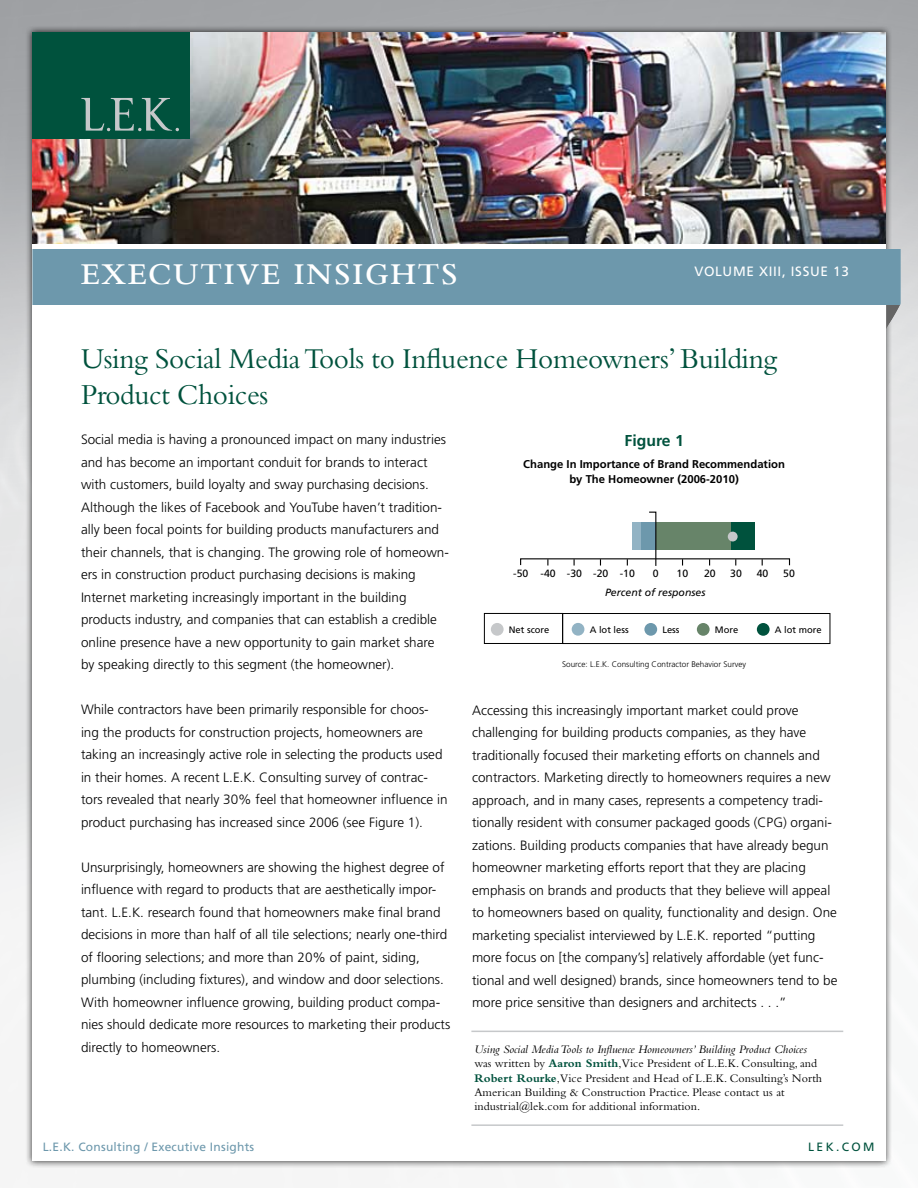
<style>
.page{position:relative;width:918px;height:1188px;background:#fff}
.page>*{position:absolute;margin:0;border:0;box-sizing:border-box;transform-origin:0 0}
.t1{font:600 31.5px "Bembo Std";letter-spacing:.06em;color:#fff}
.t2{font:30px/36px "Bembo";letter-spacing:-.01em;color:#00523d}
.t3{font:700 15.75px "Frutiger";color:#00523d}
.t4{font:300 13.5px/22.5px "Frutiger";color:#000}
.t5{font:13.5px "Frutiger";letter-spacing:.05em;color:#fff}
.t6{font:12px/14.4px "Bembo";letter-spacing:.005em;color:#000}
.t7{font:12px "Frutiger";letter-spacing:.02em;color:#6d98ac}
.t8{font:12px "Frutiger";letter-spacing:.2em;color:#00523d}
.t9{font:700 11.25px/15px "Frutiger";color:#000;text-align:center}
.t10{font:10.5px "Frutiger";color:#000}
.t11{font:italic 10.5px "Frutiger";color:#000}
.t12{font:9.3px "Frutiger";color:#000}
.t13{font:300 8.1px "Frutiger";color:#000}
.s1{font-style:italic}
.s2{font-weight:700;color:#00523d}
</style>
<div class="page">
<div style="left:25px;top:25px;width:875px;height:1150px;background:#000;opacity:.75"></div>
<div style="left:32px;top:32px;width:854px;height:1129px;background:#fff"></div>
<svg style="left:886px;top:304px;width:15px;height:25px"></svg>
<div style="left:32px;top:249px;width:869px;height:55px;background:#6d98ac"></div>
<img style="left:32px;top:32px;width:854px;height:211px">
<div style="left:32px;top:32px;width:158px;height:107px;background:#00523d"></div>
<svg style="left:81px;top:98px;width:98px;height:33px"></svg>
<hr style="left:471px;top:1031px;width:372px;height:1px;background:#c6c8ca">
<hr style="left:471px;top:1124px;width:372px;height:2px;background:#c6c8ca">
<div style="left:656px;top:522px;width:75px;height:28px;background:#678469"></div>
<div style="left:731px;top:522px;width:24px;height:28px;background:#00523d"></div>
<div style="left:641px;top:522px;width:15px;height:28px;background:#6d98ac"></div>
<div style="left:633px;top:522px;width:8px;height:28px;background:#92b3c4"></div>
<div style="left:728px;top:532px;width:10px;height:9px;background:#c6c8ca;border-radius:50%"></div>
<div style="left:484px;top:613px;width:79px;height:31px;border:1px solid #000"></div>
<div style="left:491px;top:623px;width:13px;height:13px;background:#c6c8ca;border-radius:50%"></div>
<div style="left:572px;top:623px;width:12px;height:13px;background:#92b3c4;border-radius:50%"></div>
<div style="left:644px;top:623px;width:13px;height:13px;background:#6d98ac;border-radius:50%"></div>
<div style="left:757px;top:623px;width:13px;height:13px;background:#00523d;border-radius:50%"></div>
<div style="left:562px;top:613px;width:268px;height:31px;border:1px solid #000"></div>
<div style="left:697px;top:623px;width:13px;height:13px;background:#678469;border-radius:50%"></div>
<svg style="left:648px;top:511px;width:9px;height:55px"></svg>
<h1 class="t1" style="left:81px;top:257px;width:378px">EXECUTIVE INSIGHTS</h1>
<p class="t5" style="left:694px;top:263px;width:156px">Volume XIII, Issue 13</p>
<h2 class="t2" style="left:81px;top:340px;width:698px">Using Social Media Tools to Influence Homeowners’ Building<br>Product Choices</h2>
<p class="t4" style="left:81px;top:429px;width:369px">Social media is having a pronounced impact on many industries and has become an important conduit for brands to interact with customers, build loyalty and sway purchasing decisions.<br>Although the likes of Facebook and YouTube haven’t tradition&shy;ally been focal points for building products manufacturers and their channels, that is changing. The growing role of homeown&shy;ers in construction product purchasing decisions is making Internet marketing increasingly important in the building products industry, and companies that can establish a credible online presence have a new opportunity to gain market share by speaking directly to this segment (the homeowner).</p>
<p class="t4" style="left:81px;top:699px;width:368px">While contractors have been primarily responsible for choos&shy;ing the products for construction projects, homeowners are taking an increasingly active role in selecting the products used in their homes. A recent L.E.K. Consulting survey of contrac&shy;tors revealed that nearly 30% feel that homeowner influence in product purchasing has increased since 2006 (see Figure 1).</p>
<p class="t4" style="left:81px;top:856px;width:371px">Unsurprisingly, homeowners are showing the highest degree of influence with regard to products that are aesthetically impor&shy;tant. L.E.K. research found that homeowners make final brand decisions in more than half of all tile selections; nearly one-third of flooring selections; and more than 20% of paint, siding, plumbing (including fixtures), and window and door selections.<br>With homeowner influence growing, building product compa&shy;nies should dedicate more resources to marketing their products directly to homeowners.</p>
<p class="t3" style="left:625px;top:431px;width:61px">Figure 1</p>
<p class="t9" style="left:523px;top:457px;width:263px">Change In Importance of Brand Recommendation by The Homeowner (2006-2010)</p>
<p class="t10" style="left:513px;top:568px;width:123px">-50 -40 -30 -20 -10</p>
<p class="t10" style="left:653px;top:568px;width:7px">0</p>
<p class="t11" style="left:605px;top:586px;width:102px">Percent of responses</p>
<p class="t10" style="left:677px;top:568px;width:13px">10</p>
<p class="t10" style="left:704px;top:568px;width:13px">20</p>
<p class="t10" style="left:730px;top:568px;width:13px">30</p>
<p class="t10" style="left:757px;top:568px;width:13px">40</p>
<p class="t10" style="left:783px;top:568px;width:13px">50</p>
<p class="t12" style="left:509px;top:624px;width:42px">Net score</p>
<p class="t12" style="left:590px;top:624px;width:41px">A lot less</p>
<p class="t12" style="left:662px;top:624px;width:19px">Less</p>
<p class="t12" style="left:715px;top:624px;width:25px">More</p>
<p class="t12" style="left:775px;top:624px;width:48px">A lot more</p>
<p class="t13" style="left:562px;top:659px;width:185px">Source: L.E.K. Consulting Contractor Behavior Survey</p>
<p class="t4" style="left:472px;top:699px;width:367px">Accessing this increasingly important market could prove challenging for building products companies, as they have traditionally focused their marketing efforts on channels and contractors. Marketing directly to homeowners requires a new approach, and in many cases, represents a competency tradi&shy;tionally resident with consumer packaged goods (CPG) organi&shy;zations. Building products companies that have already begun homeowner marketing efforts report that they are placing emphasis on brands and products that they believe will appeal to homeowners based on quality, functionality and design. One marketing specialist interviewed by L.E.K. reported “putting more focus on [the company’s] relatively affordable (yet func&shy;tional and well designed) brands, since homeowners tend to be more price sensitive than designers and architects . . .”</p>
<p class="t6" style="left:474px;top:1042px;width:349px"><span class="s1">Using Social Media Tools to Influence Homeowners’ Building Product Choices </span>was written by <span class="s2">Aaron Smith</span>,Vice President of L.E.K. Consulting, and <span class="s2">Robert Rourke</span>,Vice President and Head of L.E.K. Consulting’s North American Building &amp; Construction Practice. Please contact us at industrial@lek.com for additional information.</p>
<p class="t7" style="left:43px;top:1140px;width:213px">L.E .K. Consulting / Executive Insights</p>
<p class="t8" style="left:808px;top:1140px;width:68px">lek.com</p>
</div>
